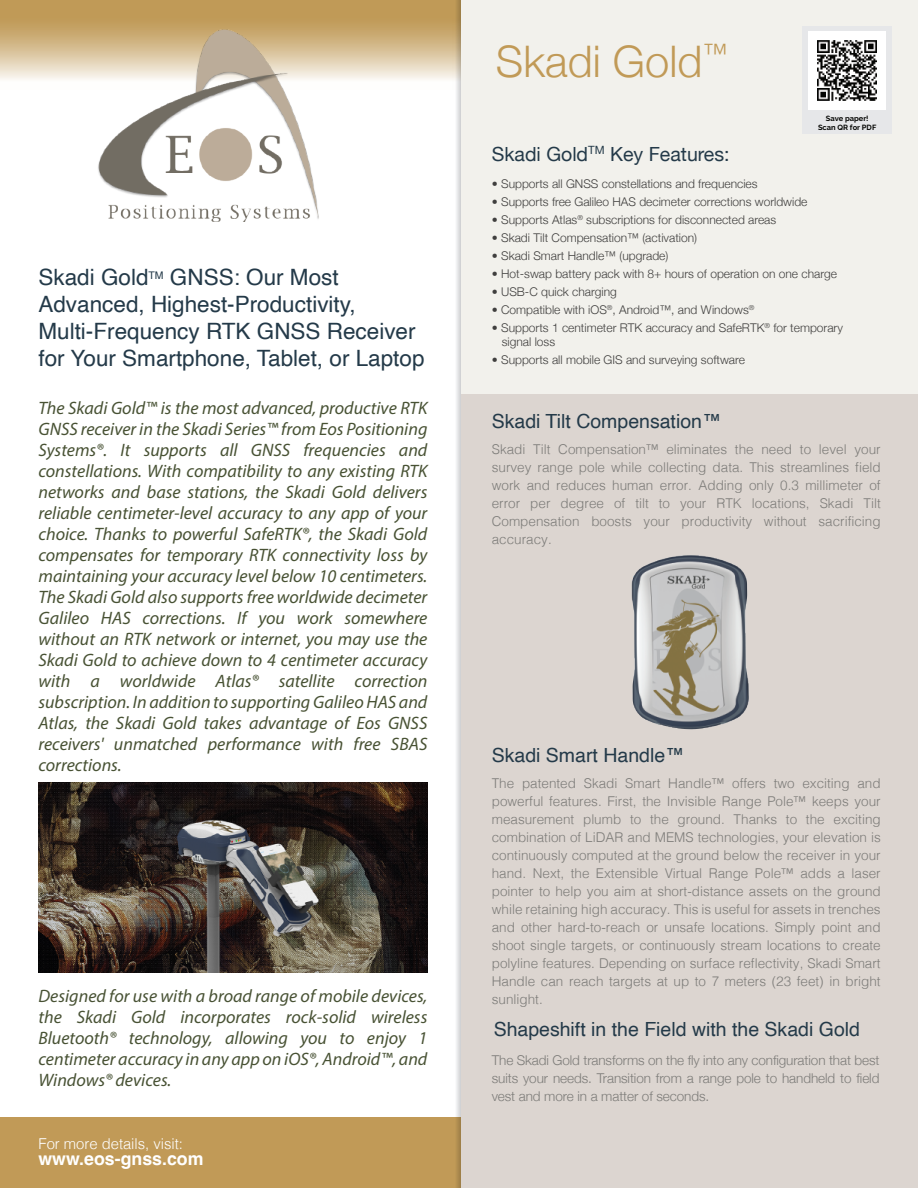
<style>
.page{position:relative;width:918px;height:1188px;background:#fff}
.page>*{position:absolute;margin:0;border:0;box-sizing:border-box;transform-origin:0 0}
.t1{font:300 43.5px "Helvetica Neue";color:#c19a57}
.t2{font:22.5px/27px "Helvetica";color:#243a49}
.t3{font:19.5px "Helvetica";color:#243a49}
.t4{font:19.5px "Helvetica Neue";color:#243a49}
.t5{font:italic 18px/21px "Myriad Pro";color:#485234;text-align:justify}
.t6{font:700 18px "Helvetica";color:#fff}
.t7{font:300 15px "Helvetica";color:#fff}
.t8{font:300 13.5px/18px "Helvetica";color:#7d7c79;text-align:justify}
.t9{font:300 13.5px/18px "Helvetica Neue";letter-spacing:-.005em;color:#7d7c79;text-align:justify}
.t10{font:300 12px/13.5px "Helvetica Neue";color:#403f3e}
.t11{font:700 7.5px/9px "Raleway";color:#040503;text-align:center}
</style>
<div class="page">
<svg style="left:0;top:0;width:452px;height:80px;background:#ceb17d"></svg>
<div style="left:0;top:1118px;width:462px;height:70px;background:#c19a57"></div>
<svg style="left:452px;top:0;width:10px;height:1188px"></svg>
<div style="left:462px;top:0;width:456px;height:578px;background:#f2f1ec"></div>
<div style="left:462px;top:395px;width:456px;height:793px;background:#dcd5d0"></div>
<img style="left:97px;top:30px;width:222px;height:191px">
<div style="left:802px;top:26px;width:90px;height:108px;background:#e6e7e9"></div>
<img style="left:808px;top:32px;width:78px;height:78px">
<img style="left:631px;top:555px;width:118px;height:175px">
<img style="left:38px;top:783px;width:389px;height:189px">
<p class="t2" style="left:38px;top:264px;width:388px">Skadi Gold<sup>TM</sup> GNSS: Our Most Advanced, Highest-Productivity, Multi-Frequency RTK GNSS Receiver for Your Smartphone, Tablet, or Laptop</p>
<p class="t5" style="left:38px;top:397px;width:390px">The Skadi Gold™ is the most advanced, productive RTK GNSS receiver in the Skadi Series™ from Eos Positioning Systems®. It supports all GNSS frequencies and constellations. With compatibility to any existing RTK networks and base stations, the Skadi Gold delivers reliable centimeter-level accuracy to any app of your choice. Thanks to powerful SafeRTK®, the Skadi Gold compensates for temporary RTK connectivity loss by maintaining your accuracy level below 10 centimeters.<br>The Skadi Gold also supports free worldwide decimeter Galileo HAS corrections. If you work somewhere without an RTK network or internet, you may use the Skadi Gold to achieve down to 4 centimeter accuracy with a worldwide Atlas® satellite correction subscription. In addition to supporting Galileo HAS and Atlas, the Skadi Gold takes advantage of Eos GNSS receivers' unmatched performance with free SBAS corrections.</p>
<p class="t5" style="left:38px;top:985px;width:390px">Designed for use with a broad range of mobile devices, the Skadi Gold incorporates rock-solid wireless Bluetooth® technology, allowing you to enjoy 1 centimeter accuracy in any app on iOS®, Android™, and Windows® devices.</p>
<p class="t7" style="left:38px;top:1131px;width:146px">For more details, visit:</p>
<p class="t6" style="left:38px;top:1148px;width:167px">www.eos-gnss.com</p>
<h1 class="t1" style="left:496px;top:26px;width:233px">Skadi Gold<sup>™</sup></h1>
<p class="t4" style="left:492px;top:140px;width:239px">Skadi Gold<sup>TM</sup> Key Features:</p>
<p class="t11" style="left:818px;top:114px;width:60px">Save paper!<br>Scan QR for PDF</p>
<p class="t10" style="left:492px;top:176px;width:267px">• Supports all GNSS constellations and frequencies</p>
<p class="t10" style="left:492px;top:194px;width:317px">• Supports free Galileo HAS decimeter corrections worldwide</p>
<p class="t10" style="left:492px;top:212px;width:286px">• Supports Atlas<sup>®</sup> subscriptions for disconnected areas</p>
<p class="t10" style="left:492px;top:230px;width:207px">• Skadi Tilt Compensation™ (activation)</p>
<p class="t10" style="left:492px;top:248px;width:178px">• Skadi Smart Handle™ (upgrade)</p>
<p class="t10" style="left:492px;top:266px;width:347px">• Hot-swap battery pack with 8+ hours of operation on one charge</p>
<p class="t10" style="left:492px;top:284px;width:127px">• USB-C quick charging</p>
<p class="t10" style="left:492px;top:302px;width:264px">• Compatible with iOS<sup>®</sup>, Android™, and Windows<sup>®</sup></p>
<p class="t10" style="left:502px;top:320px;width:343px;text-indent:-10px">• Supports 1 centimeter RTK accuracy and SafeRTK<sup>®</sup> for temporary signal loss</p>
<p class="t10" style="left:492px;top:352px;width:255px">• Supports all mobile GIS and surveying software</p>
<p class="t3" style="left:492px;top:406px;width:231px">Skadi Tilt Compensation™</p>
<p class="t8" style="left:492px;top:439px;width:390px">Skadi Tilt Compensation™ eliminates the need to level your survey range pole while collecting data. This streamlines field work and reduces human error. Adding only 0.3 millimeter of error per degree of tilt to your RTK locations, Skadi Tilt Compensation boosts your productivity without sacrificing accuracy.</p>
<p class="t3" style="left:492px;top:741px;width:194px">Skadi Smart Handle™</p>
<p class="t8" style="left:492px;top:774px;width:390px">The patented Skadi Smart Handle™ offers two exciting and powerful features. First, the Invisible Range Pole™ keeps your measurement plumb to the ground. Thanks to the exciting combination of LiDAR and MEMS technologies, your elevation is continuously computed at the ground below the receiver in your hand. Next, the Extensible Virtual Range Pole™ adds a laser pointer to help you aim at short-distance assets on the ground while retaining high accuracy. This is useful for assets in trenches and other hard-to-reach or unsafe locations. Simply point and shoot single targets, or continuously stream locations to create polyline features. Depending on surface reflectivity, Skadi Smart Handle can reach targets at up to 7 meters (23 feet) in bright sunlight.</p>
<p class="t3" style="left:494px;top:1014px;width:368px">Shapeshift in the Field with the Skadi Gold</p>
<p class="t9" style="left:492px;top:1050px;width:389px">The Skadi Gold transforms on the fly into any configuration that best suits your needs. Transition from a range pole to handheld to field vest and more in a matter of seconds.</p>
</div>
